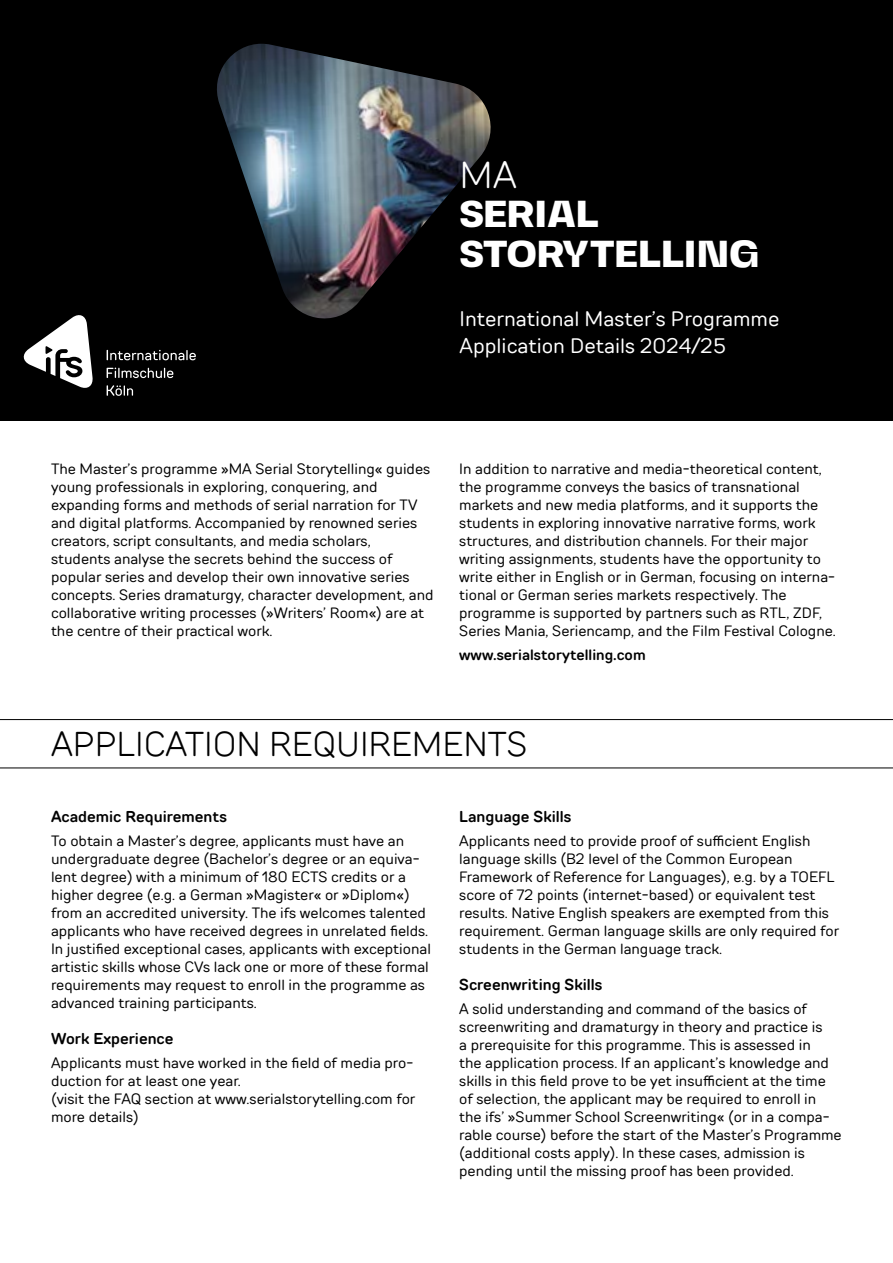
<style>
.page{position:relative;width:893px;height:1263px;background:#fff}
.page>*{position:absolute;margin:0;border:0;box-sizing:border-box;transform-origin:0 0}
.t1{font:900 37.5px/39.6px "Margo Beuys";color:#fff}
.t2{font:300 37.5px "TT Rounds Neue";color:#fff}
.t3{font:300 34.5px "TT Rounds Neue";color:#000}
.t4{font:21px/27px "TT Rounds Neue";color:#fff}
.t5{font:600 15.75px "TT Rounds Neue";color:#000}
.t6{font:15px/18px "TT Rounds Neue";color:#000}
.t7{font:600 15px "TT Rounds Neue";color:#000}
</style>
<div class="page">
<hr style="left:0;top:719px;width:893px;height:1px;background:#000">
<hr style="left:0;top:767px;width:893px;height:1px;background:#000">
<div style="left:0;top:0;width:893px;height:421px;background:#000"></div>
<img style="left:217px;top:44px;width:274px;height:275px">
<svg style="left:24px;top:315px;width:69px;height:73px"></svg>
<svg style="left:107px;top:350px;width:89px;height:10px"></svg>
<svg style="left:107px;top:368px;width:66px;height:10px"></svg>
<svg style="left:107px;top:385px;width:26px;height:11px"></svg>
<h1 class="t2" style="left:460px;top:150px;width:58px">MA</h1>
<h1 class="t1" style="left:460px;top:190px;width:301px">SERIAL<br>STORYTELLING</h1>
<h3 class="t4" style="left:460px;top:304px;width:321px">International Master’s Programme<br>Application Details 2024/25</h3>
<p class="t6" style="left:51px;top:460px;width:384px">The Master’s programme »MA Serial Storytelling« guides young professionals in exploring, conquering, and expanding forms and methods of serial narration for TV and digital platforms. Accompanied by renowned series creators, script consultants, and media scholars, students analyse the secrets behind the success of popular series and develop their own innovative series concepts. Series dramaturgy, character development, and collaborative writing processes (»Writers’ Room«) are at the centre of their practical work.</p>
<p class="t6" style="left:459px;top:460px;width:378px">In addition to narrative and media-theoretical content, the programme conveys the basics of transnational markets and new media platforms, and it supports the students in exploring innovative narrative forms, work structures, and distribution channels. For their major writing assignments, students have the opportunity to write either in English or in German, focusing on interna&shy;tional or German series markets respectively. The programme is supported by partners such as RTL, ZDF, Series Mania, Seriencamp, and the Film Festival Cologne.</p>
<p class="t7" style="left:459px;top:645px;width:188px">www.serialstorytelling.com</p>
<h2 class="t3" style="left:51px;top:722px;width:478px">APPLICATION REQUIREMENTS</h2>
<p class="t5" style="left:51px;top:806px;width:177px">Academic Requirements</p>
<p class="t6" style="left:51px;top:832px;width:381px">To obtain a Master’s degree, applicants must have an undergraduate degree (Bachelor’s degree or an equiva&shy;lent degree) with a minimum of 180 ECTS credits or a higher degree (e.g. a German »Magister« or »Diplom«) from an accredited university. The ifs welcomes talented applicants who have received degrees in unrelated fields.<br>In justified exceptional cases, applicants with exceptional artistic skills whose CVs lack one or more of these formal requirements may request to enroll in the programme as advanced training participants.</p>
<p class="t5" style="left:51px;top:1028px;width:124px">Work Experience</p>
<p class="t6" style="left:51px;top:1054px;width:366px">Applicants must have worked in the field of media pro&shy;duction for at least one year.<br>(visit the FAQ section at www.serialstorytelling.com for more details)</p>
<p class="t5" style="left:459px;top:806px;width:113px">Language Skills</p>
<p class="t6" style="left:459px;top:832px;width:381px">Applicants need to provide proof of sufficient English language skills (B2 level of the Common European Framework of Reference for Languages), e.g. by a TOEFL score of 72 points (internet-based) or equivalent test results. Native English speakers are exempted from this requirement. German language skills are only required for students in the German language track.</p>
<p class="t5" style="left:459px;top:974px;width:145px">Screenwriting Skills</p>
<p class="t6" style="left:459px;top:1000px;width:384px">A solid understanding and command of the basics of screenwriting and dramaturgy in theory and practice is<br>a prerequisite for this programme. This is assessed in<br>the application process. If an applicant’s knowledge and skills in this field prove to be yet insufficient at the time of selection, the applicant may be required to enroll in the ifs’ »Summer School Screenwriting« (or in a compa&shy;rable course) before the start of the Master’s Programme (additional costs apply). In these cases, admission is pending until the missing proof has been provided.</p>
</div>
